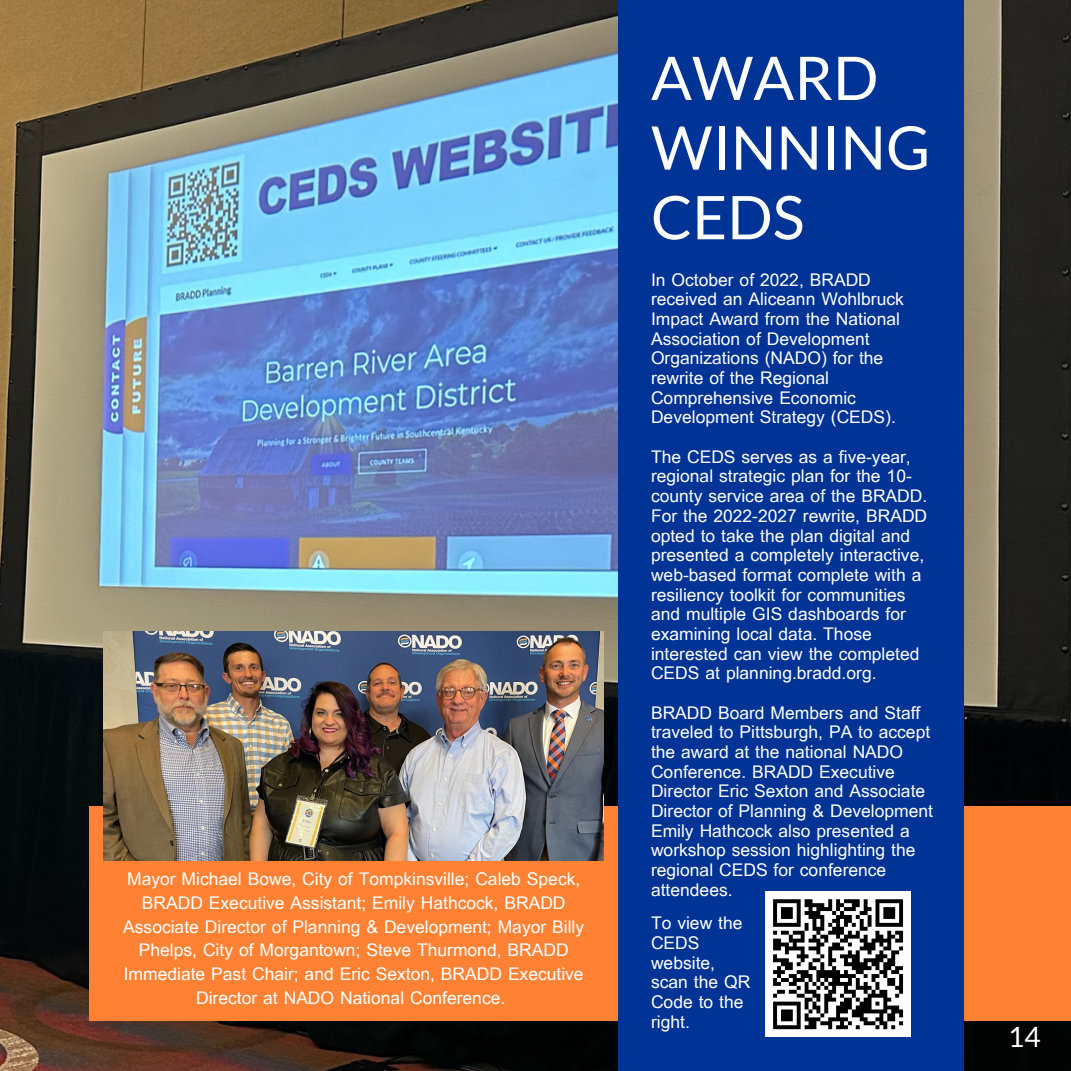
<style>
.page{position:relative;width:1071px;height:1071px;background:#fff}
.page>*{position:absolute;margin:0;border:0;box-sizing:border-box;transform-origin:0 0}
.t1{font:60.2px/69.6px "Lato";color:#fff}
.t2{font:28px "Lato";color:#fff}
.t3{font:17.5px/19.6px "Garuda";color:#fff}
</style>
<div class="page">
<img style="left:1070px;top:0;width:1px;height:1071px">
<img style="left:0;top:0;width:1070px;height:1071px">
<div style="left:89px;top:806px;width:982px;height:215px;background:#ff8234"></div>
<div style="left:618px;top:0;width:346px;height:1071px;background:#003396"></div>
<img style="left:103px;top:631px;width:501px;height:230px">
<div style="left:765px;top:891px;width:146px;height:146px;background:#fff"></div>
<svg style="left:773px;top:899px;width:131px;height:131px"></svg>
<p class="t3" style="left:123px;top:868px;width:463px;line-height:23.6px;text-align:center">Mayor Michael Bowe, City of Tompkinsville; Caleb Speck, BRADD Executive Assistant; Emily Hathcock, BRADD Associate Director of Planning &amp; Development; Mayor Billy Phelps, City of Morgantown; Steve Thurmond, BRADD Immediate Past Chair; and Eric Sexton, BRADD Executive Director at NADO National Conference.</p>
<p class="t1" style="left:651px;top:42px;width:281px">AWARD<br>WINNING<br>CEDS</p>
<p class="t3" style="left:651px;top:270px;width:254px">In October of 2022, BRADD received an Aliceann Wohlbruck<br>Impact Award from the National<br>Association of Development<br>Organizations (NADO) for the rewrite of the Regional<br>Comprehensive Economic<br>Development Strategy (CEDS).</p>
<p class="t3" style="left:651px;top:447px;width:278px">The CEDS serves as a five-year, regional strategic plan for the 10- county service area of the BRADD.<br>For the 2022-2027 rewrite, BRADD opted to take the plan digital and presented a completely interactive, web-based format complete with a resiliency toolkit for communities and multiple GIS dashboards for examining local data. Those interested can view the completed CEDS at planning.bradd.org.</p>
<p class="t3" style="left:651px;top:703px;width:284px">BRADD Board Members and Staff traveled to Pittsburgh, PA to accept the award at the national NADO<br>Conference. BRADD Executive<br>Director Eric Sexton and Associate<br>Director of Planning &amp; Development<br>Emily Hathcock also presented a workshop session highlighting the regional CEDS for conference attendees.</p>
<p class="t3" style="left:651px;top:914px;width:101px">To view the<br>CEDS website, scan the QR<br>Code to the right.</p>
<p class="t2" style="left:1008px;top:1019px;width:34px">14</p>
</div>
